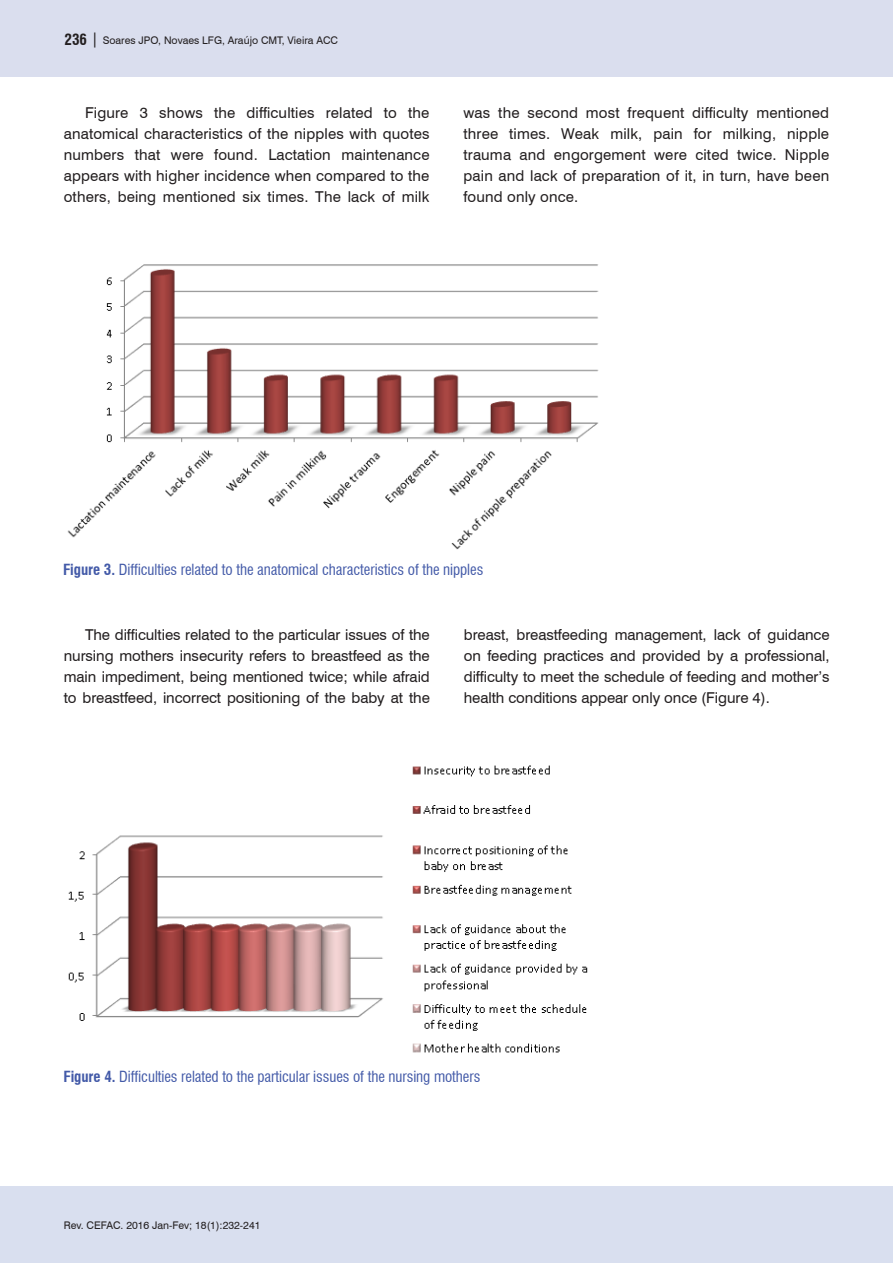
<style>
.page{position:relative;width:893px;height:1263px;background:#fff}
.page>*{position:absolute;margin:0;border:0;box-sizing:border-box;transform-origin:0 0}
.Corpo_do_texto_INGL{font:15px/21px "Swiss 721 BT";letter-spacing:.005em;color:#231f20;text-align:justify}
.Titulo_tabelas_e_gr{font:condensed 15px "Swiss 721 BT";letter-spacing:-.005em;color:#435aa8}
.t1{font:10.5px "Swiss 721 BT";color:#231f20}
.s1{font-weight:700;font-stretch:condensed;font-size:15px}
.s2{font-size:15px}
.s3{font-weight:700}
</style>
<div class="page">
<div style="left:0;top:0;width:893px;height:77px;background:#dadeee"></div>
<div style="left:0;top:1186px;width:893px;height:77px;background:#d9dfef"></div>
<img style="left:67px;top:264px;width:532px;height:286px">
<img style="left:68px;top:765px;width:520px;height:288px">
<p class="t1" style="left:65px;top:33px;width:275px"><span class="s1">236</span> <span class="s2">|</span> Soares JPO, Novaes LFG, Araújo CMT, Vieira ACC</p>
<p class="Corpo_do_texto_INGL" style="left:64px;top:101px;width:367px;text-indent:21px">Figure 3 shows the difficulties related to the anatomical characteristics of the nipples with quotes numbers that were found. Lactation maintenance appears with higher incidence when compared to the others, being mentioned six times. The lack of milk</p>
<p class="Corpo_do_texto_INGL" style="left:463px;top:101px;width:367px">was the second most frequent difficulty mentioned three times. Weak milk, pain for milking, nipple trauma and engorgement were cited twice. Nipple pain and lack of preparation of it, in turn, have been found only once.</p>
<p class="Titulo_tabelas_e_gr" style="left:63px;top:561px;width:422px"><span class="s3">Figure 3.</span> Difficulties related to the anatomical characteristics of the nipples</p>
<p class="Corpo_do_texto_INGL" style="left:64px;top:624px;width:368px;text-indent:21px">The difficulties related to the particular issues of the nursing mothers insecurity refers to breastfeed as the main impediment, being mentioned twice; while afraid to breastfeed, incorrect positioning of the baby at the</p>
<p class="Corpo_do_texto_INGL" style="left:464px;top:624px;width:367px">breast, breastfeeding management, lack of guidance on feeding practices and provided by a professional, difficulty to meet the schedule of feeding and mother’s health conditions appear only once (Figure 4).</p>
<p class="Titulo_tabelas_e_gr" style="left:63px;top:1067px;width:418px"><span class="s3">Figure 4.</span> Difficulties related to the particular issues of the nursing mothers</p>
<p class="t1" style="left:64px;top:1218px;width:198px">Rev. CEFAC. 2016 Jan-Fev; 18(1):232-241</p>
</div>
